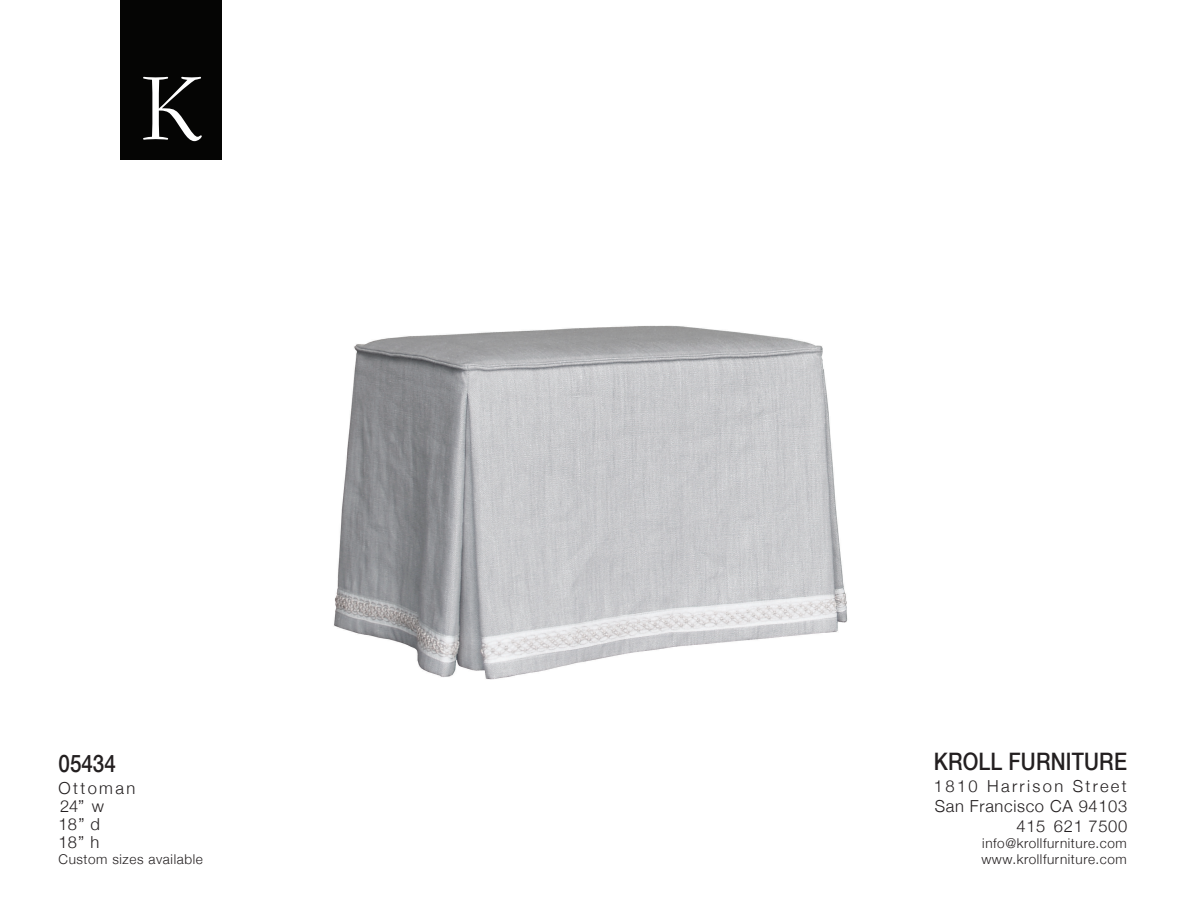
<style>
.page{position:relative;width:1188px;height:918px;background:#fff}
.page>*{position:absolute;margin:0;border:0;box-sizing:border-box;transform-origin:0 0}
.t1{font:97.8px "Bernhard Modern Std";color:#fff}
.t2{font:500 24px "Helvetica Neue";letter-spacing:.01em;color:#231f20;scale:.86 1}
.t3{font:300 16.5px/19.8px "Helvetica Neue";letter-spacing:.045em;color:#231f20;text-align:center}
.t4{font:300 16.5px/18px "Helvetica Neue";letter-spacing:.14em;color:#231f20}
.t5{font:300 13.5px/16.2px "Helvetica Neue";letter-spacing:.045em;color:#231f20}
</style>
<div class="page">
<img style="left:334px;top:325px;width:514px;height:355px">
<div style="left:120px;top:0;width:102px;height:159px;background:#050504"></div>
<h1 class="t1" style="left:140px;top:56px;width:63px">K</h1>
<h2 class="t2" style="left:59px;top:749px;width:68px">05434</h2>
<p class="t4" style="left:59px;top:779px;width:78px">Ottoman<br>24” w<br>18” d<br>18” h</p>
<p class="t5" style="left:59px;top:851px;width:146px">Custom sizes available</p>
<h2 class="t2" style="left:934px;top:747px;width:226px">KROLL FURNITURE</h2>
<p class="t3" style="left:934px;top:776px;width:195px">1810 Harrison Street<br>San Francisco CA 94103<br>415</p>
<p class="t5" style="left:981px;top:835px;width:147px">info@krollfurniture.com www.krollfurniture.com</p>
<p class="t3" style="left:1054px;top:816px;width:75px">621 7500</p>
</div>
